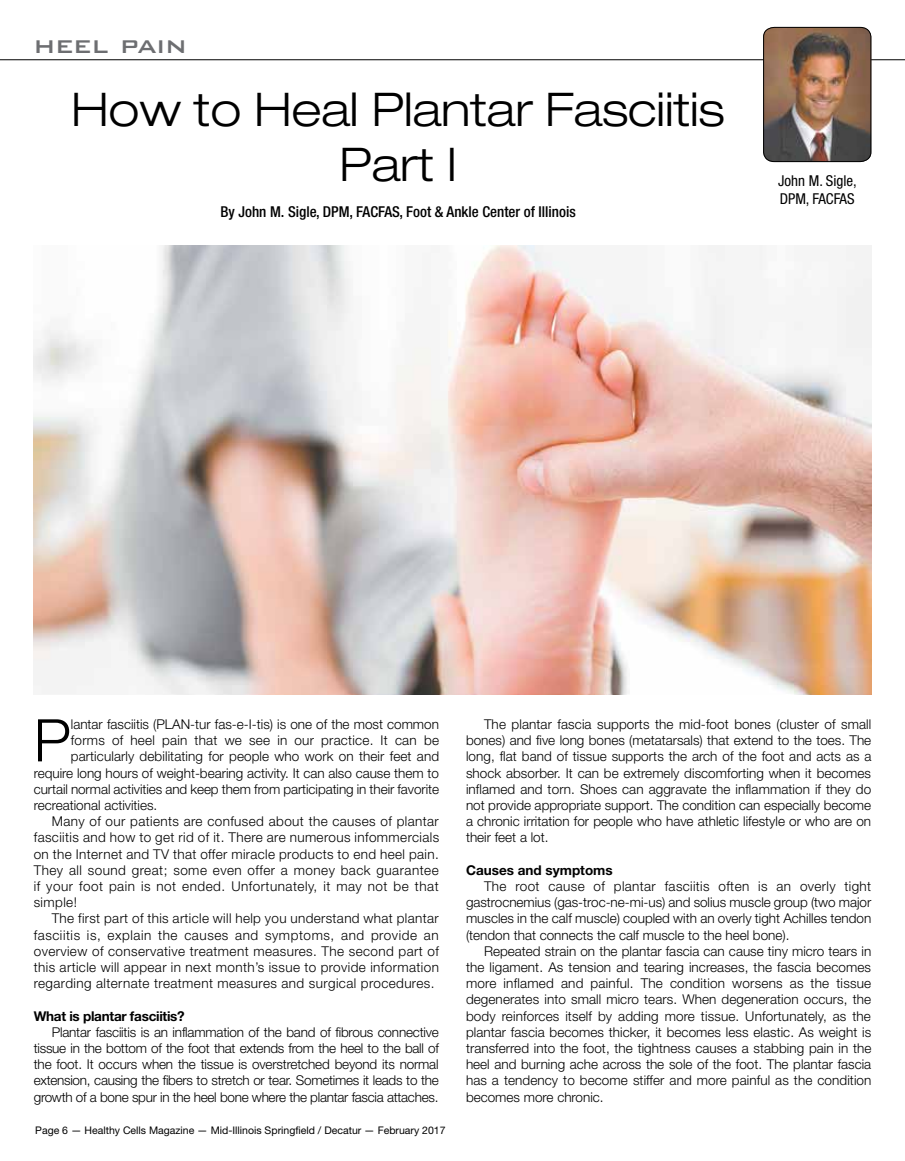
<style>
.page{position:relative;width:905px;height:1161px;background:#fff}
.page>*{position:absolute;margin:0;border:0;box-sizing:border-box;transform-origin:0 0}
.t1{font:300 58.95px "Helvetica Neue LT Std";color:#000}
.t2{font:300 expanded 46.5px/55.8px "Helvetica Neue LT Std";color:#000;text-align:center}
.t3{font:500 30px "Bank Gothic BT";color:#6d6e71}
.t4{font:500 condensed 15px "Helvetica Neue LT Std";color:#000}
.t5{font:condensed 15px/18px "Helvetica Neue LT Std";color:#000}
.t6{font:300 13.5px/16.2px "Helvetica Neue LT Std";letter-spacing:.025em;color:#000;text-align:justify}
.t7{font:300 13.5px "Helvetica Neue LT Std";color:#000}
.t8{font:300 13.5px "Helvetica Neue LT Std";letter-spacing:-.005em;color:#000}
.t9{font:700 13.5px "Helvetica Neue LT Std";letter-spacing:-.02em;color:#000}
.t10{font:700 13.5px "Helvetica Neue LT Std";color:#000}
.t11{font:10.5px "Helvetica Neue LT Std";color:#000}
</style>
<div class="page">
<img style="left:34px;top:246px;width:837px;height:449px">
<hr style="left:0;top:59px;width:904px;height:1px;background:#000">
<img style="left:762px;top:27px;width:109px;height:135px">
<h3 class="t3" style="left:34px;top:29px;width:154px">heel pain</h3>
<h2 class="t2" style="left:72px;top:81px;width:654px">How to Heal Plantar Fasciitis<br>Part I</h2>
<p class="t4" style="left:220px;top:203px;width:357px">By John M. Sigle, DPM, FACFAS, Foot &amp; Ankle Center of Illinois</p>
<p class="t5" style="left:778px;top:171px;width:80px">John M. Sigle,<br>DPM, FACFAS</p>
<h1 class="t1" style="left:34px;top:704px;width:39px">P</h1>
<p class="t7" style="left:71px;top:716px;width:369px">lantar fasciitis (PLAN-tur fas-e-I-tis) is one of the most common</p>
<p class="t6" style="left:71px;top:732px;width:369px">forms of heel pain that we see in our practice. It can be</p>
<p class="t6" style="left:71px;top:748px;width:370px">particularly debilitating for people who work on their feet and</p>
<p class="t7" style="left:34px;top:765px;width:406px">require long hours of weight-bearing activity. It can also cause them to</p>
<p class="t8" style="left:34px;top:781px;width:407px">curtail normal activities and keep them from participating in their favorite</p>
<p class="t7" style="left:34px;top:797px;width:125px">recreational activities.</p>
<p class="t6" style="left:52px;top:813px;width:388px">Many of our patients are confused about the causes of plantar</p>
<p class="t6" style="left:34px;top:829px;width:407px">fasciitis and how to get rid of it. There are numerous infommercials</p>
<p class="t6" style="left:34px;top:845px;width:406px">on the Internet and TV that offer miracle products to end heel pain.</p>
<p class="t6" style="left:34px;top:862px;width:406px">They all sound great; some even offer a money back guarantee</p>
<p class="t6" style="left:34px;top:878px;width:406px">if your foot pain is not ended. Unfortunately, it may not be that</p>
<p class="t6" style="left:34px;top:894px;width:45px">simple!</p>
<p class="t6" style="left:52px;top:910px;width:388px">The first part of this article will help you understand what plantar</p>
<p class="t6" style="left:34px;top:926px;width:406px">fasciitis is, explain the causes and symptoms, and provide an</p>
<p class="t6" style="left:34px;top:943px;width:406px">overview of conservative treatment measures. The second part of</p>
<p class="t6" style="left:34px;top:959px;width:406px">this article will appear in next month’s issue to provide information</p>
<p class="t6" style="left:34px;top:975px;width:402px">regarding alternate treatment measures and surgical procedures.</p>
<p class="t9" style="left:34px;top:1007px;width:152px">What is plantar fasciitis?</p>
<p class="t6" style="left:34px;top:1024px;width:407px;text-indent:18px">Plantar fasciitis is an inflammation of the band of fibrous connective tissue in the bottom of the foot that extends from the heel to the ball of the foot. It occurs when the tissue is overstretched beyond its normal extension, causing the fibers to stretch or tear. Sometimes it leads to the growth of a bone spur in the heel bone where the plantar fascia attaches.</p>
<p class="t11" style="left:35px;top:1124px;width:412px">Page 6 — Healthy Cells Magazine — Mid-Illinois Springfield / Decatur — February 2017</p>
<p class="t6" style="left:466px;top:716px;width:407px;text-indent:18px">The plantar fascia supports the mid-foot bones (cluster of small bones) and five long bones (metatarsals) that extend to the toes. The long, flat band of tissue supports the arch of the foot and acts as a shock absorber. It can be extremely discomforting when it becomes inflamed and torn. Shoes can aggravate the inflammation if they do not provide appropriate support. The condition can especially become a chronic irritation for people who have athletic lifestyle or who are on their feet a lot.</p>
<p class="t10" style="left:466px;top:862px;width:148px">Causes and symptoms</p>
<p class="t6" style="left:466px;top:878px;width:407px;text-indent:18px">The root cause of plantar fasciitis often is an overly tight gastrocnemius (gas-troc-ne-mi-us) and solius muscle group (two major muscles in the calf muscle) coupled with an overly tight Achilles tendon (tendon that connects the calf muscle to the heel bone).</p>
<p class="t6" style="left:466px;top:943px;width:407px;text-indent:18px">Repeated strain on the plantar fascia can cause tiny micro tears in the ligament. As tension and tearing increases, the fascia becomes more inflamed and painful. The condition worsens as the tissue degenerates into small micro tears. When degeneration occurs, the body reinforces itself by adding more tissue. Unfortunately, as the plantar fascia becomes thicker, it becomes less elastic. As weight is transferred into the foot, the tightness causes a stabbing pain in the heel and burning ache across the sole of the foot. The plantar fascia has a tendency to become stiffer and more painful as the condition becomes more chronic.</p>
</div>
